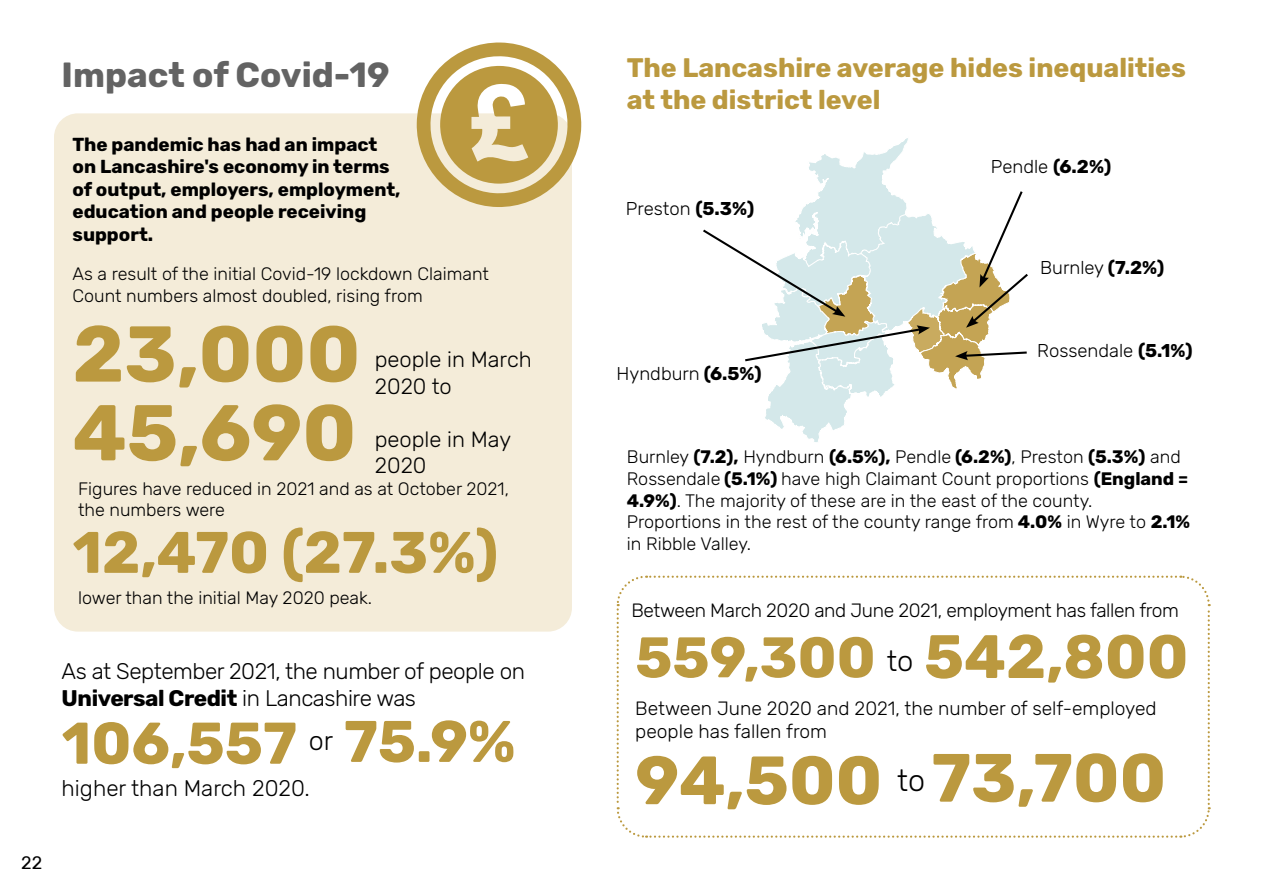
<style>
.page{position:relative;width:1263px;height:893px;background:#fff}
.page>*{position:absolute;margin:0;border:0;box-sizing:border-box;transform-origin:0 0}
.t1{font:700 78.9px "Rubik";color:#bb993f}
.t2{font:700 68.1px "Rubik";color:#bb993f}
.t3{font:700 58.8px "Rubik";color:#bb993f}
.t4{font:700 58.5px "Rubik";color:#bb993f}
.t5{font:700 57px "Rubik";color:#bb993f}
.t6{font:700 34.8px "Rubik";color:#636363}
.t7{font:300 30.45px "Rubik";color:#000}
.t8{font:700 26.7px/32px "Rubik";color:#bb993f}
.t9{font:300 22.5px/27px "Rubik";letter-spacing:-.02em;color:#000}
.t10{font:300 22.5px "Rubik";color:#000}
.t11{font:300 21.9px/26.4px "Rubik";color:#000}
.t12{font:300 19.2px/23px "Rubik";letter-spacing:-.005em;color:#000}
.t13{font:700 18.75px/22.5px "Rubik";color:#000}
.t14{font:300 18.45px "Rubik";color:#000}
.t15{font:300 18px/21.6px "Rubik";color:#000}
.t16{font:18px "Rubik";color:#000}
.t17{font:300 17.85px/21.5px "Rubik";color:#000}
.s1{font-weight:700}
.s2{font-size:58.5px}
.s3{font-weight:300;font-size:29.1px;color:#000}
.s4{font-size:61.2px}
</style>
<div class="page">
<div style="left:54px;top:113px;width:518px;height:519px;background:#f4ecd9;border-radius:24px"></div>
<svg style="left:616px;top:575px;width:595px;height:263px"></svg>
<svg style="left:703px;top:138px;width:325px;height:304px"></svg>
<svg style="left:416px;top:42px;width:166px;height:165px"></svg>
<h3 class="t6" style="left:62px;top:54px;width:329px">Impact of Covid-19</h3>
<p class="t13" style="left:73px;top:133px;width:329px">The pandemic has had an impact on Lancashire's economy in terms of output, employers, employment, education and people receiving support.</p>
<p class="t17" style="left:73px;top:264px;width:418px">As a result of the initial Covid-19 lockdown Claimant<br>Count numbers almost doubled, rising from</p>
<h1 class="t1" style="left:73px;top:308px;width:289px">23,000</h1>
<p class="t11" style="left:375px;top:347px;width:158px">people in March<br>2020 to</p>
<h1 class="t1" style="left:73px;top:387px;width:285px">45,690</h1>
<p class="t11" style="left:375px;top:427px;width:138px">people in May<br>2020</p>
<p class="t17" style="left:78px;top:478px;width:432px">Figures have reduced in 2021 and as at October 2021, the numbers were</p>
<h3 class="t4" style="left:73px;top:518px;width:427px">12,470 (27.3%)</h3>
<p class="t17" style="left:78px;top:587px;width:296px">lower than the initial May 2020 peak.</p>
<p class="t9" style="left:62px;top:658px;width:465px">As at September 2021, the number of people on<br><span class="s1">Universal Credit</span> in Lancashire was</p>
<h3 class="t3" style="left:62px;top:709px;width:455px">106,557 <sup>or</sup> <span class="s2">75.9%</span></h3>
<p class="t10" style="left:62px;top:776px;width:250px">higher than March 2020.</p>
<p class="t16" style="left:21px;top:852px;width:23px">22</p>
<h3 class="t8" style="left:627px;top:52px;width:561px">The Lancashire average hides inequalities at the district level</h3>
<p class="t14" style="left:626px;top:198px;width:130px">Preston <span class="s1">(5.3%)</span></p>
<p class="t14" style="left:617px;top:363px;width:147px">Hyndburn <span class="s1">(6.5%)</span></p>
<p class="t14" style="left:991px;top:157px;width:122px">Pendle <span class="s1">(6.2%)</span></p>
<p class="t14" style="left:1040px;top:257px;width:126px">Burnley <span class="s1">(7.2%)</span></p>
<p class="t14" style="left:1037px;top:341px;width:157px">Rossendale <span class="s1">(5.1%)</span></p>
<p class="t15" style="left:627px;top:447px;width:565px">Burnley <span class="s1">(7.2),</span> Hyndburn <span class="s1">(6.5%),</span> Pendle <span class="s1">(6.2%)</span>, Preston <span class="s1">(5.3%)</span> and Rossendale <span class="s1">(5.1%)</span> have high Claimant Count proportions <span class="s1">(England = 4.9%)</span>. The majority of these are in the east of the county.<br>Proportions in the rest of the county range from <span class="s1">4.0%</span> in Wyre to <span class="s1">2.1% </span>in Ribble Valley.</p>
<p class="t12" style="left:631px;top:599px;width:549px">Between March 2020 and June 2021, employment has fallen from</p>
<h3 class="t5" style="left:635px;top:624px;width:555px">559,300 <span class="s3">to</span> <span class="s4">542,800</span></h3>
<p class="t12" style="left:635px;top:697px;width:523px">Between June 2020 and 2021, the number of self-employed people has fallen from</p>
<h2 class="t2" style="left:635px;top:739px;width:532px">94,500 73,700</h2>
<h3 class="t7" style="left:897px;top:763px;width:29px">to</h3>
</div>
